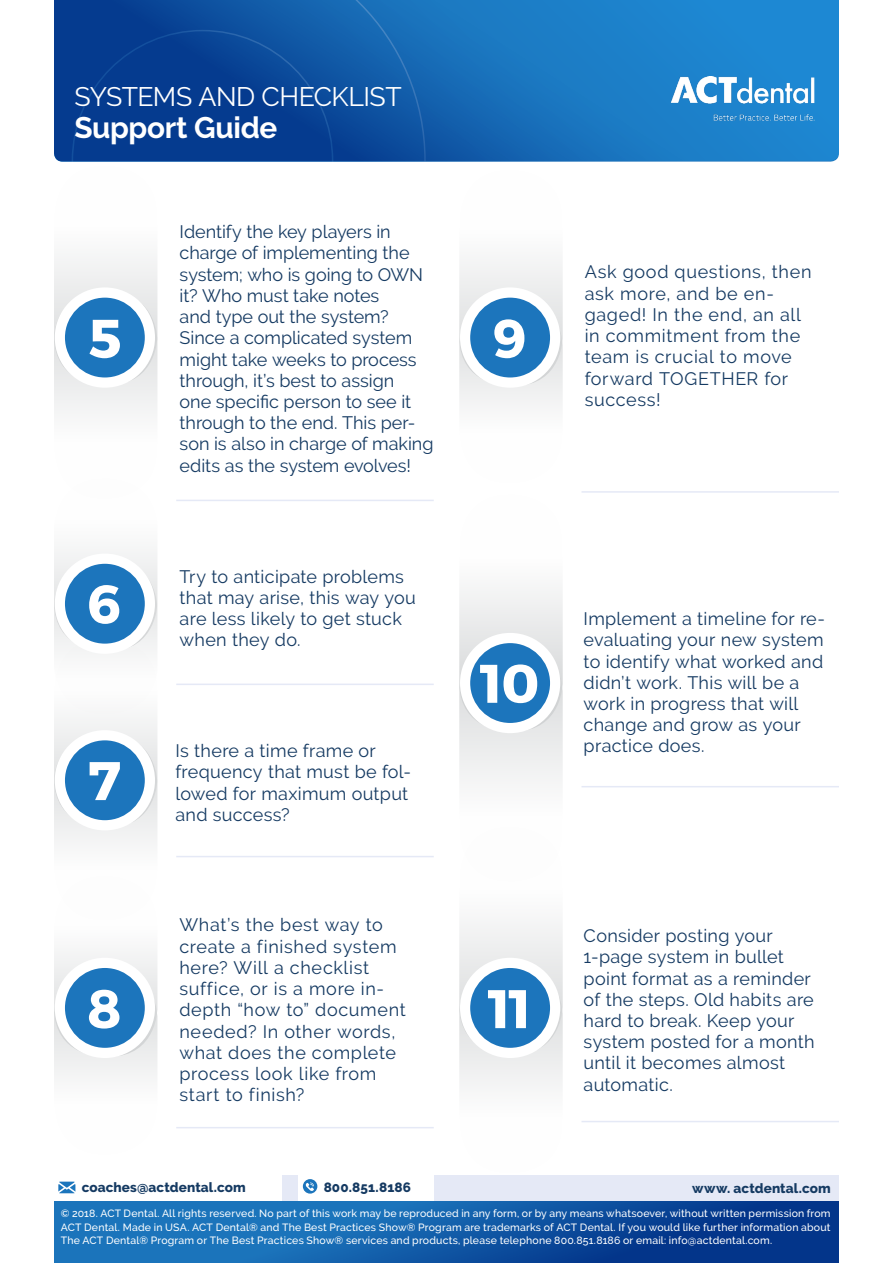
<style>
.page{position:relative;width:893px;height:1263px;background:#fff}
.page>*{position:absolute;margin:0;border:0;box-sizing:border-box;transform-origin:0 0}
.t1{font:700 54.15px "Montserrat";color:#fff}
.t2{font:700 29.7px "Raleway";letter-spacing:-.015em;color:#fff}
.t3{font:26.7px "Raleway";letter-spacing:-.02em;color:#fff}
.t4{font:18px/21.3px "Raleway";letter-spacing:.015em;color:#153a62}
.t5{font:18px/21.3px "Raleway";letter-spacing:.035em;color:#153a62}
.t6{font:18px/21.3px "Raleway";letter-spacing:-.005em;color:#153a62}
.t7{font:800 13.5px "Raleway";letter-spacing:.01em;color:#153a62}
.t8{font:500 10.5px/13.5px "Raleway";letter-spacing:.02em;color:#fff;text-align:justify}
</style>
<div class="page">
<svg style="left:54px;top:1201px;width:785px;height:62px;background:#1059a6"></svg>
<div style="left:54px;top:1175px;width:785px;height:26px;background:#e5e9f6"></div>
<div style="left:54px;top:1175px;width:227px;height:26px;background:#fff"></div>
<svg style="left:58px;top:1181px;width:17px;height:12px"></svg>
<div style="left:299px;top:1175px;width:135px;height:26px;background:#fff"></div>
<svg style="left:303px;top:1179px;width:14px;height:14px"></svg>
<div style="left:54px;top:560px;width:103px;height:155px;background:#f2f3f3;border-radius:49px"></div>
<div style="left:54px;top:478px;width:103px;height:173px;background:#fafafa;border-radius:49px"></div>
<svg style="left:54px;top:292px;width:103px;height:207px"></svg>
<svg style="left:54px;top:165px;width:103px;height:220px"></svg>
<div style="left:54px;top:735px;width:103px;height:186px;background:#f7f8f8;border-radius:49px"></div>
<div style="left:54px;top:638px;width:103px;height:189px;background:#f8f8f8;border-radius:49px"></div>
<svg style="left:459px;top:644px;width:104px;height:238px;fill:#f3f4f4"></svg>
<div style="left:459px;top:494px;width:104px;height:237px;background:linear-gradient(to bottom,#fff,#d3d5d6);border-radius:49px"></div>
<svg style="left:459px;top:966px;width:104px;height:208px"></svg>
<svg style="left:459px;top:826px;width:104px;height:228px"></svg>
<div style="left:55px;top:554px;width:100px;height:100px;background:#fff;border-radius:50%"></div>
<div style="left:55px;top:287px;width:100px;height:101px;background:#fff;border-radius:50%"></div>
<div style="left:55px;top:730px;width:100px;height:100px;background:#fff;border-radius:50%"></div>
<div style="left:460px;top:633px;width:100px;height:100px;background:#fff;border-radius:50%"></div>
<div style="left:460px;top:958px;width:100px;height:100px;background:#fff;border-radius:50%"></div>
<svg style="left:459px;top:298px;width:104px;height:186px"></svg>
<div style="left:459px;top:169px;width:104px;height:217px;background:linear-gradient(to bottom,#fff,#d3d5d6);border-radius:49px"></div>
<div style="left:460px;top:287px;width:100px;height:101px;background:#fff;border-radius:50%"></div>
<div style="left:65px;top:564px;width:80px;height:80px;background:#1c75bc;border-radius:50%"></div>
<div style="left:65px;top:298px;width:80px;height:79px;background:#1c75bc;border-radius:50%"></div>
<div style="left:470px;top:298px;width:80px;height:79px;background:#1c75bc;border-radius:50%"></div>
<div style="left:65px;top:740px;width:80px;height:80px;background:#1c75bc;border-radius:50%"></div>
<div style="left:470px;top:643px;width:80px;height:80px;background:#1c75bc;border-radius:50%"></div>
<div style="left:470px;top:968px;width:80px;height:80px;background:#1c75bc;border-radius:50%"></div>
<hr style="left:581px;top:491px;width:258px;height:2px;background:#e5e9f6">
<hr style="left:581px;top:786px;width:258px;height:1px;background:#e5e9f6">
<hr style="left:581px;top:1121px;width:258px;height:1px;background:#e5e9f6">
<hr style="left:176px;top:856px;width:258px;height:1px;background:#e5e9f6">
<hr style="left:176px;top:684px;width:258px;height:1px;background:#e5e9f6">
<hr style="left:176px;top:500px;width:258px;height:1px;background:#e5e9f6">
<svg style="left:54px;top:969px;width:103px;height:186px"></svg>
<div style="left:54px;top:875px;width:103px;height:182px;background:linear-gradient(to right,#fafafa,#f9f9f9);border-radius:49px"></div>
<div style="left:55px;top:958px;width:100px;height:100px;background:#fff;border-radius:50%"></div>
<div style="left:65px;top:968px;width:80px;height:80px;background:#1c75bc;border-radius:50%"></div>
<hr style="left:176px;top:1127px;width:258px;height:1px;background:#e5e9f6">
<svg style="left:54px;top:0;width:785px;height:161px;background:#1564b1"></svg>
<h3 class="t3" style="left:74px;top:81px;width:329px">SYSTEMS AND CHECKLIST</h3>
<h2 class="t2" style="left:74px;top:110px;width:204px">Support Guide</h2>
<p class="t6" style="left:180px;top:221px;width:255px">Identify the key players in charge of implementing the system; who is going to OWN it? Who must take notes<br>and type out the system?<br>Since a complicated system might take weeks to process through, it’s best to assign<br>one specific person to see it through to the end. This per&shy;son is also in charge of making edits as the system evolves!</p>
<h1 class="t1" style="left:88px;top:295px;width:35px">5</h1>
<h1 class="t1" style="left:493px;top:295px;width:36px">9</h1>
<h1 class="t1" style="left:88px;top:561px;width:36px">6</h1>
<h1 class="t1" style="left:89px;top:737px;width:33px">7</h1>
<h1 class="t1" style="left:88px;top:965px;width:36px">8</h1>
<p class="t4" style="left:180px;top:565px;width:238px">Try to anticipate problems that may arise, this way you are less likely to get stuck when they do.</p>
<p class="t4" style="left:175px;top:740px;width:237px">Is there a time frame or frequency that must be fol&shy;lowed for maximum output and success?</p>
<p class="t5" style="left:179px;top:914px;width:228px">What’s the best way to create a finished system here? Will a checklist suffice, or is a more in&shy;depth “how to” document needed? In other words, what does the complete process look like from start to finish?</p>
<h1 class="t1" style="left:481px;top:640px;width:60px">10</h1>
<h1 class="t1" style="left:489px;top:965px;width:44px">11</h1>
<p class="t5" style="left:585px;top:261px;width:228px">Ask good questions, then ask more, and be en&shy;gaged! In the end, an all in commitment from the team is crucial to move forward TOGETHER for success!</p>
<p class="t4" style="left:584px;top:608px;width:243px">Implement a timeline for re&shy;evaluating your new system to identify what worked and didn’t work. This will be a work in progress that will change and grow as your practice does.</p>
<p class="t4" style="left:584px;top:925px;width:232px">Consider posting your<br>1-page system in bullet point format as a reminder of the steps. Old habits are hard to break. Keep your system posted for a month until it becomes almost automatic.</p>
<p class="t7" style="left:82px;top:1179px;width:166px">coaches@actdental.com</p>
<p class="t7" style="left:324px;top:1180px;width:89px">800.851.8186</p>
<p class="t7" style="left:692px;top:1180px;width:140px">www. actdental.com</p>
<p class="t8" style="left:61px;top:1207px;width:771px">© 2018. ACT Dental. All rights reserved. No part of this work may be reproduced in any form, or by any means whatsoever, without written permission from ACT Dental. Made in USA. ACT Dental® and The Best Practices Show® Program are trademarks of ACT Dental. If you would like further information about The ACT Dental® Program or The Best Practices Show® services and products, please telephone 800.851.8186 or email: info@actdental.com.</p>
</div>
